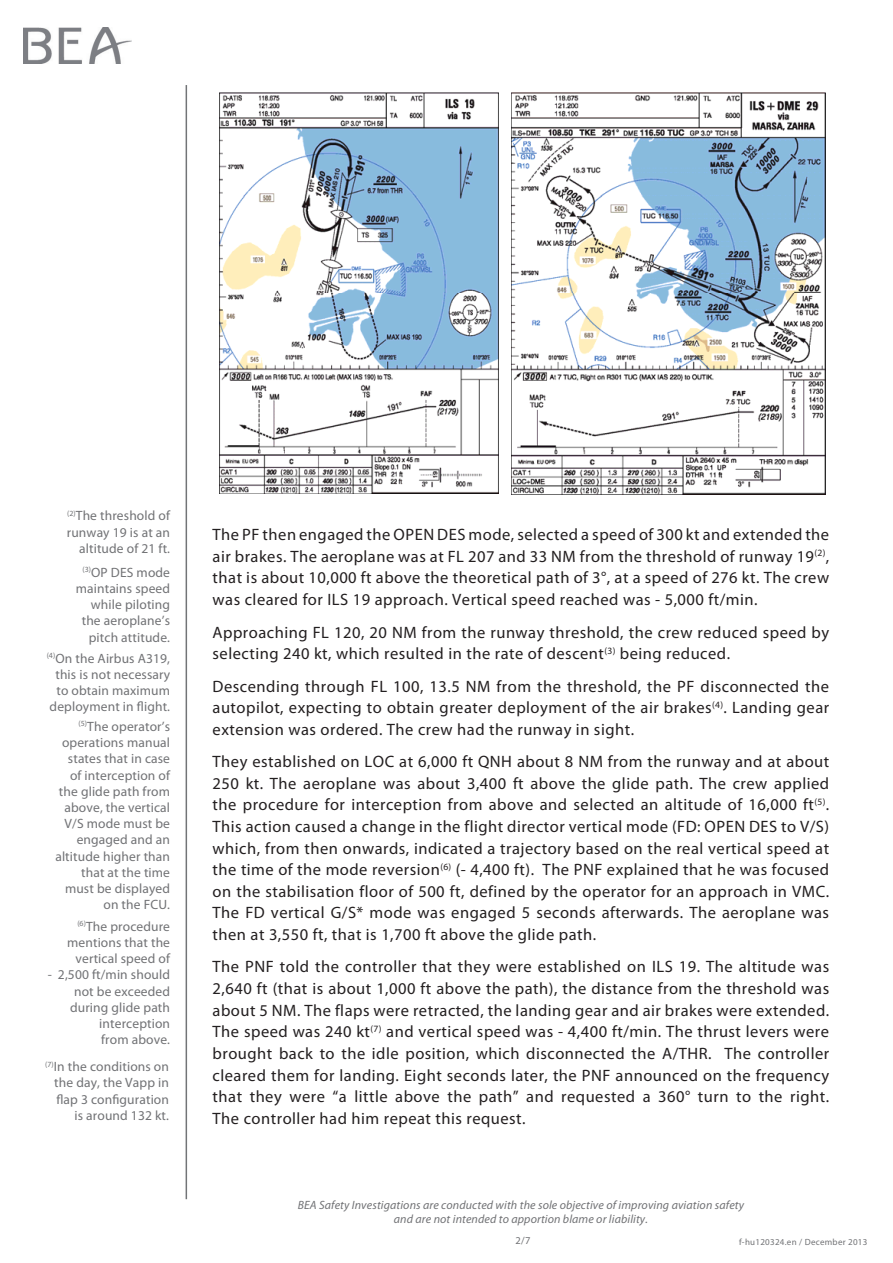
<style>
.page{position:relative;width:893px;height:1263px;background:#fff}
.page>*{position:absolute;margin:0;border:0;box-sizing:border-box;transform-origin:0 0}
.t1{font:16.5px/21.6px "Myriad Pro";letter-spacing:.03em;color:#231f20;text-align:justify}
.t2{font:13.5px/16.2px "Myriad Pro";letter-spacing:.01em;color:#717275;text-align:right}
.Remarque{font:italic 12px/14.4px "Myriad Pro";letter-spacing:.01em;color:#717275;text-align:center}
.t3{font:10.5px "Myriad Pro";color:#717275}
.t4{font:9px "Myriad Pro";letter-spacing:.03em;color:#717275}
</style>
<div class="page">
<hr style="left:186px;top:85px;width:1px;height:1114px;background:#727477">
<img style="left:23px;top:28px;width:109px;height:36px">
<img style="left:219px;top:93px;width:279px;height:401px">
<img style="left:511px;top:93px;width:314px;height:402px">
<p class="t2" style="left:67px;top:508px;width:105px"><sup>(2)</sup>The threshold of runway 19 is at an altitude of 21 ft.</p>
<p class="t2" style="left:76px;top:564px;width:96px"><sup>(3)</sup>OP DES mode maintains speed while piloting the aeroplane’s pitch attitude.</p>
<p class="t2" style="left:47px;top:650px;width:125px"><sup>(4)</sup>On the Airbus A319, this is not necessary to obtain maximum deployment in flight.</p>
<p class="t2" style="left:55px;top:718px;width:116px"><sup>(5)</sup>The operator’s operations manual states that in case of interception of the glide path from above, the vertical<br>V/S mode must be engaged and an altitude higher than that at the time must be displayed on the FCU.</p>
<p class="t2" style="left:67px;top:918px;width:104px"><sup>(6)</sup>The procedure mentions that the vertical speed of</p>
<p class="t2" style="left:48px;top:966px;width:124px">- 2,500 ft/min should not be exceeded during glide path interception<br>from above.</p>
<p class="t2" style="left:45px;top:1058px;width:125px"><sup>(7)</sup>In the conditions on the day, the Vapp in flap 3 configuration is around 132 kt.</p>
<p class="t1" style="left:213px;top:524px;width:618px">The PF then engaged the OPEN DES mode, selected a speed of 300 kt and extended the air brakes. The aeroplane was at FL 207 and 33 NM from the threshold of runway 19<sup>(2)</sup>, that is about 10,000 ft above the theoretical path of 3°, at a speed of 276 kt. The crew was cleared for ILS 19 approach. Vertical speed reached was - 5,000 ft/min.</p>
<p class="t1" style="left:213px;top:621px;width:618px">Approaching FL 120, 20 NM from the runway threshold, the crew reduced speed by selecting 240 kt, which resulted in the rate of descent<sup>(3)</sup> being reduced.</p>
<p class="t1" style="left:213px;top:675px;width:618px">Descending through FL 100, 13.5 NM from the threshold, the PF disconnected the autopilot, expecting to obtain greater deployment of the air brakes<sup>(4)</sup>. Landing gear extension was ordered. The crew had the runway in sight.</p>
<p class="t1" style="left:213px;top:750px;width:618px">They established on LOC at 6,000 ft QNH about 8 NM from the runway and at about 250 kt. The aeroplane was about 3,400 ft above the glide path. The crew applied the procedure for interception from above and selected an altitude of 16,000 ft<sup>(5)</sup>.<br>This action caused a change in the flight director vertical mode (FD: OPEN DES to V/S) which, from then onwards, indicated a trajectory based on the real vertical speed at the time of the mode reversion<sup>(6)</sup> (- 4,400 ft). The PNF explained that he was focused on the stabilisation floor of 500 ft, defined by the operator for an approach in VMC.<br>The FD vertical G/S* mode was engaged 5 seconds afterwards. The aeroplane was then at 3,550 ft, that is 1,700 ft above the glide path.</p>
<p class="t1" style="left:213px;top:956px;width:618px">The PNF told the controller that they were established on ILS 19. The altitude was 2,640 ft (that is about 1,000 ft above the path), the distance from the threshold was about 5 NM. The flaps were retracted, the landing gear and air brakes were extended.<br>The speed was 240 kt<sup>(7)</sup> and vertical speed was - 4,400 ft/min. The thrust levers were brought back to the idle position, which disconnected the A/THR. The controller cleared them for landing. Eight seconds later, the PNF announced on the frequency that they were “a little above the path” and requested a 360° turn to the right.<br>The controller had him repeat this request.</p>
<p class="Remarque" style="left:298px;top:1197px;width:448px">BEA Safety Investigations are conducted with the sole objective of improving aviation safety and are not intended to apportion blame or liability.</p>
<p class="t3" style="left:515px;top:1234px;width:17px">2/7</p>
<p class="t4" style="left:739px;top:1236px;width:130px">f-hu120324.en / December 2013</p>
</div>
